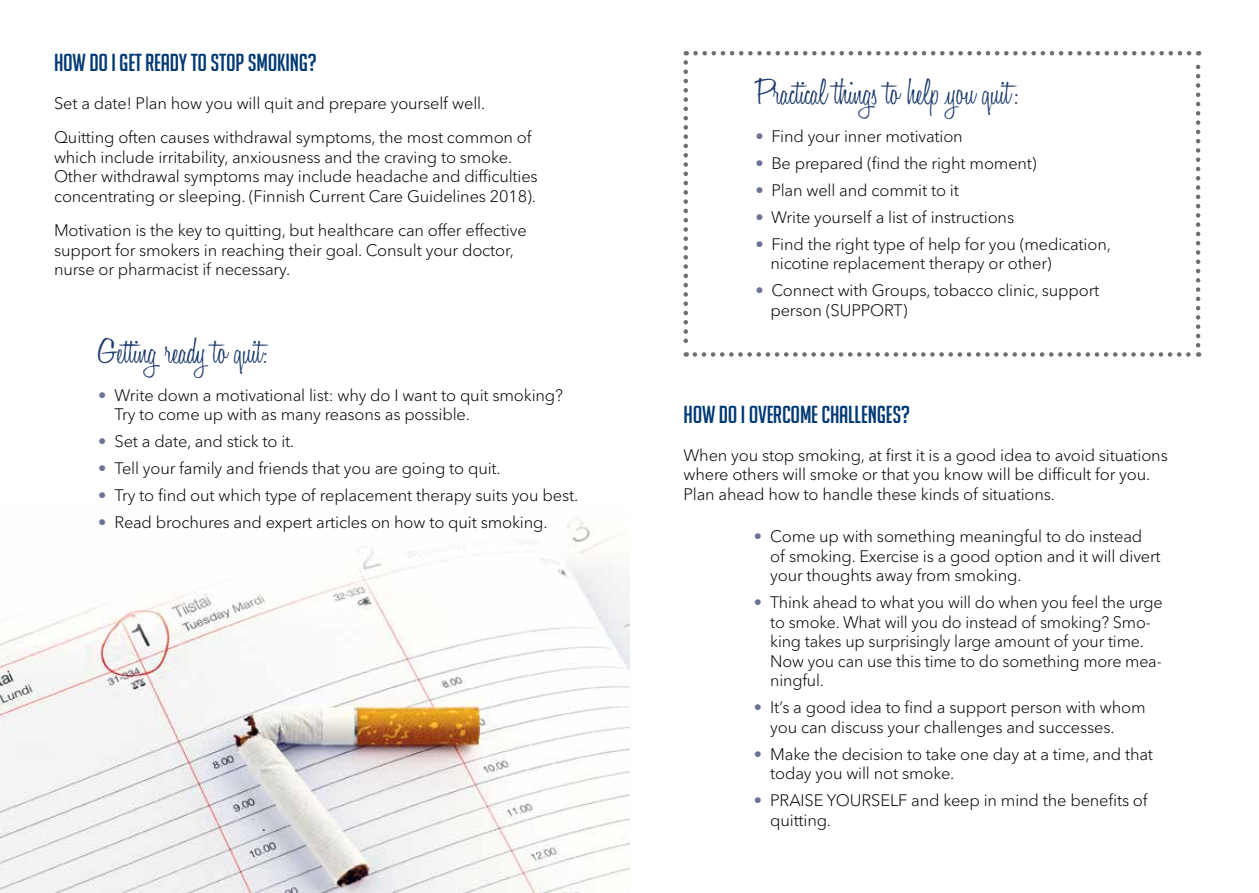
<style>
.page{position:relative;width:1259px;height:893px;background:#fff}
.page>*{position:absolute;margin:0;border:0;box-sizing:border-box;transform-origin:0 0}
.t1{font:300 37.5px "Honey Script";letter-spacing:-.01em;color:#1d3b6d}
.t2{font:24px "Big Noodle Titling";letter-spacing:-.01em;color:#003974}
.t3{font:300 16.5px/19.5px "Avenir Next LT Pro";letter-spacing:-.01em;color:#000}
.s1{color:#6c7196}
</style>
<div class="page">
<img style="left:0;top:518px;width:629px;height:375px">
<svg style="left:683px;top:62px;width:5px;height:295px"></svg>
<svg style="left:695px;top:352px;width:504px;height:5px"></svg>
<svg style="left:1196px;top:51px;width:4px;height:294px"></svg>
<svg style="left:686px;top:51px;width:503px;height:5px"></svg>
<h2 class="t2" style="left:54px;top:50px;width:264px">HOW DO I GET READY TO STOP SMOKING?</h2>
<p class="t3" style="left:54px;top:86px;width:479px;line-height:34.5px">Set a date! Plan how you will quit and prepare yourself well.<br>Quitting often causes withdrawal symptoms, the most common of</p>
<p class="t3" style="left:54px;top:147px;width:485px">which include irritability, anxiousness and the craving to smoke.<br>Other withdrawal symptoms may include headache and difficulties concentrating or sleeping. (Finnish Current Care Guidelines 2018).</p>
<p class="t3" style="left:54px;top:221px;width:474px">Motivation is the key to quitting, but healthcare can offer effective support for smokers in reaching their goal. Consult your doctor, nurse or pharmacist if necessary.</p>
<h1 class="t1" style="left:98px;top:329px;width:171px">Getting ready to quit:</h1>
<p class="t3" style="left:114px;top:385px;width:450px;text-indent:-16px"><span class="s1">•</span> Write down a motivational list: why do I want to quit smoking?<br>Try to come up with as many reasons as possible.</p>
<p class="t3" style="left:98px;top:432px;width:198px"><span class="s1">•</span> Set a date, and stick to it.</p>
<p class="t3" style="left:98px;top:459px;width:404px"><span class="s1">•</span> Tell your family and friends that you are going to quit.</p>
<p class="t3" style="left:98px;top:486px;width:482px"><span class="s1">•</span> Try to find out which type of replacement therapy suits you best.</p>
<p class="t3" style="left:98px;top:512px;width:451px"><span class="s1">•</span> Read brochures and expert articles on how to quit smoking.</p>
<h1 class="t1" style="left:755px;top:70px;width:265px">Practical things to help you quit:</h1>
<p class="t3" style="left:755px;top:126px;width:209px"><span class="s1">•</span> Find your inner motivation</p>
<p class="t3" style="left:755px;top:153px;width:283px"><span class="s1">•</span> Be prepared (find the right moment)</p>
<p class="t3" style="left:755px;top:180px;width:205px"><span class="s1">•</span> Plan well and commit to it</p>
<p class="t3" style="left:755px;top:207px;width:260px"><span class="s1">•</span> Write yourself a list of instructions</p>
<p class="t3" style="left:770px;top:234px;width:342px;text-indent:-15px"><span class="s1">•</span> Find the right type of help for you (medication, nicotine replacement therapy or other)</p>
<p class="t3" style="left:770px;top:280px;width:330px;text-indent:-15px"><span class="s1">•</span> Connect with Groups, tobacco clinic, support person (SUPPORT)</p>
<h2 class="t2" style="left:683px;top:402px;width:228px">HOW DO I OVERCOME CHALLENGES?</h2>
<p class="t3" style="left:683px;top:445px;width:486px">When you stop smoking, at first it is a good idea to avoid situations where others will smoke or that you know will be difficult for you.<br>Plan ahead how to handle these kinds of situations.</p>
<p class="t3" style="left:770px;top:527px;width:392px;text-indent:-17px"><span class="s1">•</span> Come up with something meaningful to do instead of smoking. Exercise is a good option and it will divert your thoughts away from smoking.</p>
<p class="t3" style="left:770px;top:593px;width:394px;text-indent:-16px"><span class="s1">•</span> Think ahead to what you will do when you feel the urge to smoke. What will you do instead of smoking? Smo&shy;king takes up surprisingly large amount of your time.<br>Now you can use this time to do something more mea&shy;ningful.</p>
<p class="t3" style="left:770px;top:698px;width:377px;text-indent:-16px"><span class="s1">•</span> It’s a good idea to find a support person with whom you can discuss your challenges and successes.</p>
<p class="t3" style="left:770px;top:744px;width:384px;text-indent:-16px"><span class="s1">•</span> Make the decision to take one day at a time, and that today you will not smoke.</p>
<p class="t3" style="left:770px;top:791px;width:379px;text-indent:-16px"><span class="s1">•</span> PRAISE YOURSELF and keep in mind the benefits of quitting.</p>
</div>
